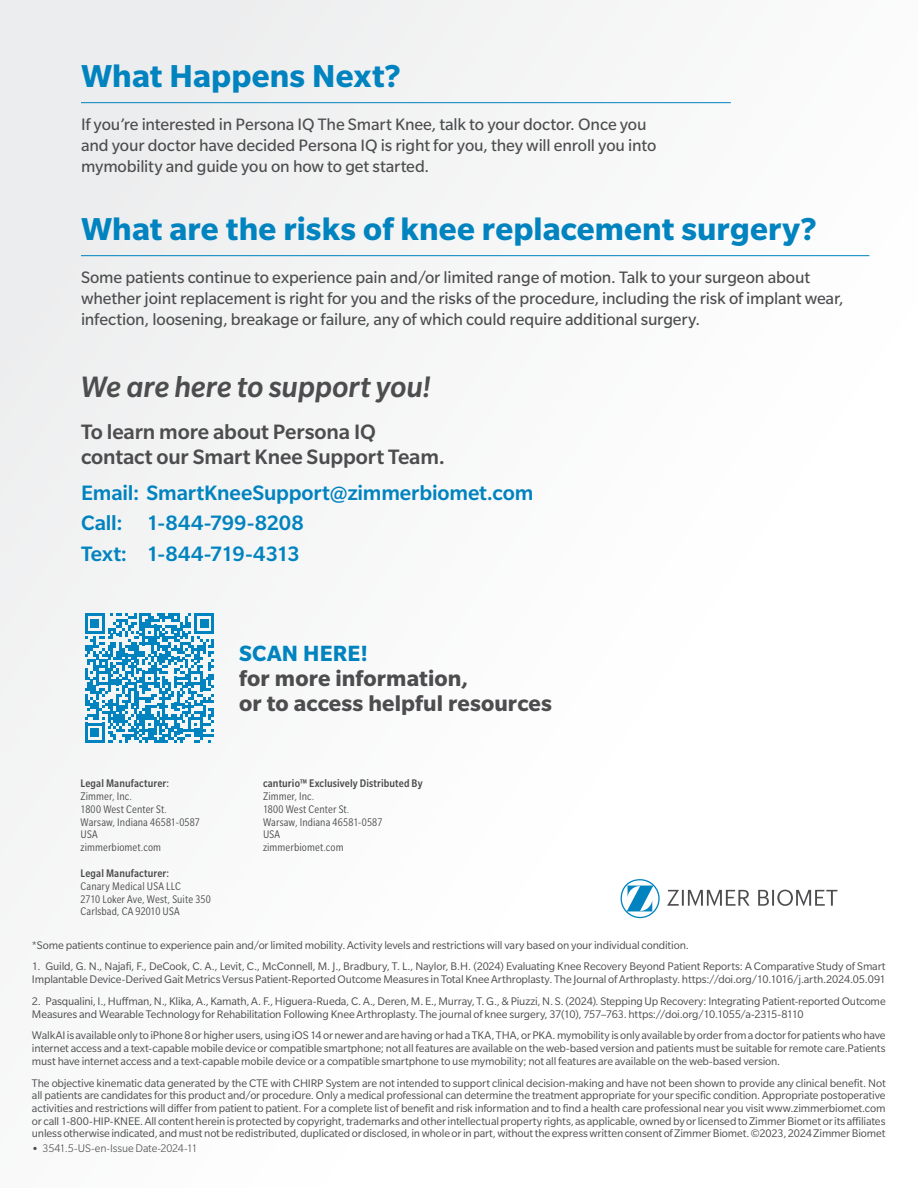
<style>
.page{position:relative;width:918px;height:1188px;background:#fafafa}
.page>*{position:absolute;margin:0;border:0;box-sizing:border-box;transform-origin:0 0}
.t1{font:700 34.5px "Slate Pro";letter-spacing:.005em;color:#0083bf}
.t2{font:italic 500 32.1px "Slate Pro";letter-spacing:-.005em;color:#4d4d4f}
.t3{font:700 24px/24.8px "Slate Pro";letter-spacing:.005em;color:#4d4d4f}
.t4{font:700 24px "Slate Pro";letter-spacing:.01em;color:#0083bf}
.t5{font:500 22.65px/30.6px "Slate Pro";letter-spacing:-.005em;color:#0083bf}
.t6{font:500 22.65px/25.2px "Slate Pro";letter-spacing:-.005em;color:#4d4d4f}
.t7{font:18px/21px "Slate Pro";letter-spacing:-.01em;color:#4d4d4f}
.t8{font:12px/12.8px "Slate Pro";letter-spacing:-.01em;color:#4d4d4f}
.t9{font:condensed 12px/12.8px "Slate Pro";letter-spacing:.01em;color:#4d4d4f}
.t10{font:500 condensed 12px "Slate Pro";letter-spacing:.01em;color:#4d4d4f}
.t11{font:300 12px "Slate Pro";letter-spacing:-.015em;color:#4d4d4f}
.s1{font-weight:700}
</style>
<div class="page">
<svg style="left:667px;top:890px;width:170px;height:16px"></svg>
<svg style="left:621px;top:879px;width:39px;height:39px"></svg>
<svg style="left:85px;top:613px;width:129px;height:130px"></svg>
<hr style="left:81px;top:102px;width:650px;height:1px;background:#0083bf">
<hr style="left:81px;top:255px;width:788px;height:1px;background:#0083bf">
<h1 class="t1" style="left:81px;top:57px;width:321px">What Happens Next?</h1>
<h3 class="t7" style="left:81px;top:114px;width:577px">If you’re interested in Persona IQ The Smart Knee, talk to your doctor. Once you and your doctor have decided Persona IQ is right for you, they will enroll you into mymobility and guide you on how to get started.</h3>
<h1 class="t1" style="left:81px;top:210px;width:737px">What are the risks of knee replacement surgery?</h1>
<p class="t7" style="left:81px;top:267px;width:764px">Some patients continue to experience pain and/or limited range of motion. Talk to your surgeon about whether joint replacement is right for you and the risks of the procedure, including the risk of implant wear, infection, loosening, breakage or failure, any of which could require additional surgery.</p>
<h2 class="t2" style="left:81px;top:370px;width:352px">We are here to support you!</h2>
<h3 class="t6" style="left:81px;top:418px;width:366px">To learn more about Persona IQ contact our Smart Knee Support Team.</h3>
<h3 class="t5" style="left:81px;top:477px;width:454px">Email: SmartKneeSupport@zimmerbiomet.com<br>Call: 1-844-799-8208<br>Text: 1-844-719-4313</h3>
<p class="t10" style="left:81px;top:777px;width:90px">Legal Manufacturer:</p>
<p class="t9" style="left:81px;top:790px;width:121px">Zimmer, Inc.<br>1800 West Center St.<br>Warsaw, Indiana 46581-0587<br>USA<br>zimmerbiomet.com</p>
<p class="t10" style="left:81px;top:867px;width:90px">Legal Manufacturer:</p>
<p class="t9" style="left:81px;top:880px;width:132px">Canary Medical USA LLC<br>2710 Loker Ave, West, Suite 350<br>Carlsbad, CA 92010 USA</p>
<h3 class="t4" style="left:239px;top:640px;width:130px">SCAN HERE!</h3>
<h3 class="t3" style="left:239px;top:666px;width:314px">for more information,<br>or to access helpful resources</h3>
<p class="t10" style="left:263px;top:777px;width:161px">canturio™ Exclusively Distributed By</p>
<p class="t9" style="left:263px;top:790px;width:121px">Zimmer, Inc.<br>1800 West Center St.<br>Warsaw, Indiana 46581-0587<br>USA<br>zimmerbiomet.com</p>
<p class="t8" style="left:32px;top:938px;width:658px">*Some patients continue to experience pain and/or limited mobility. Activity levels and restrictions will vary based on your individual condition.</p>
<p class="t8" style="left:32px;top:960px;width:855px">1. Guild, G. N., Najafi, F., DeCook, C. A., Levit, C., McConnell, M. J., Bradbury, T. L., Naylor, B.H. (2024) Evaluating Knee Recovery Beyond Patient Reports: A Comparative Study of Smart<br>Implantable Device-Derived Gait Metrics Versus Patient-Reported Outcome Measures in Total Knee Arthroplasty. The Journal of Arthroplasty. https://doi.org/10.1016/j.arth.2024.05.091</p>
<p class="t8" style="left:32px;top:995px;width:855px">2. Pasqualini, I., Huffman, N., Klika, A., Kamath, A. F., Higuera-Rueda, C. A., Deren, M. E., Murray, T. G., &amp; Piuzzi, N. S. (2024). Stepping Up Recovery: Integrating Patient-reported Outcome<br>Measures and Wearable Technology for Rehabilitation Following Knee Arthroplasty. The journal of knee surgery, 37(10), 757–763. https://doi.org/10.1055/a-2315-8110</p>
<p class="t8" style="left:32px;top:1029px;width:855px;text-align:justify">WalkAI is available only to iPhone 8 or higher users, using iOS 14 or newer and are having or had a TKA, THA, or PKA. mymobility is only available by order from a doctor for patients who have internet access and a text-capable mobile device or compatible smartphone; not all features are available on the web-based version and patients must be suitable for remote care.Patients must have internet access and a text-capable mobile device or a compatible smartphone to use mymobility; not all features are available on the web-based version.</p>
<p class="t8" style="left:32px;top:1076px;width:855px;text-align:justify">The objective kinematic data generated by the CTE with CHIRP System are not intended to support clinical decision-making and have not been shown to provide any clinical benefit. Not all patients are candidates for this product and/or procedure. Only a medical professional can determine the treatment appropriate for your specific condition. Appropriate postoperative activities and restrictions will differ from patient to patient. For a complete list of benefit and risk information and to find a health care professional near you visit www.zimmerbiomet.com or call 1-800-HIP-KNEE. All content herein is protected by copyright, trademarks and other intellectual property rights, as applicable, owned by or licensed to Zimmer Biomet or its affiliates unless otherwise indicated, and must not be redistributed, duplicated or disclosed, in whole or in part, without the express written consent of Zimmer Biomet. ©2023, 2024 Zimmer Biomet</p>
<p class="t11" style="left:32px;top:1142px;width:167px"><span class="s1">•</span> 3541.5-US-en-Issue Date-2024-11</p>
</div>
